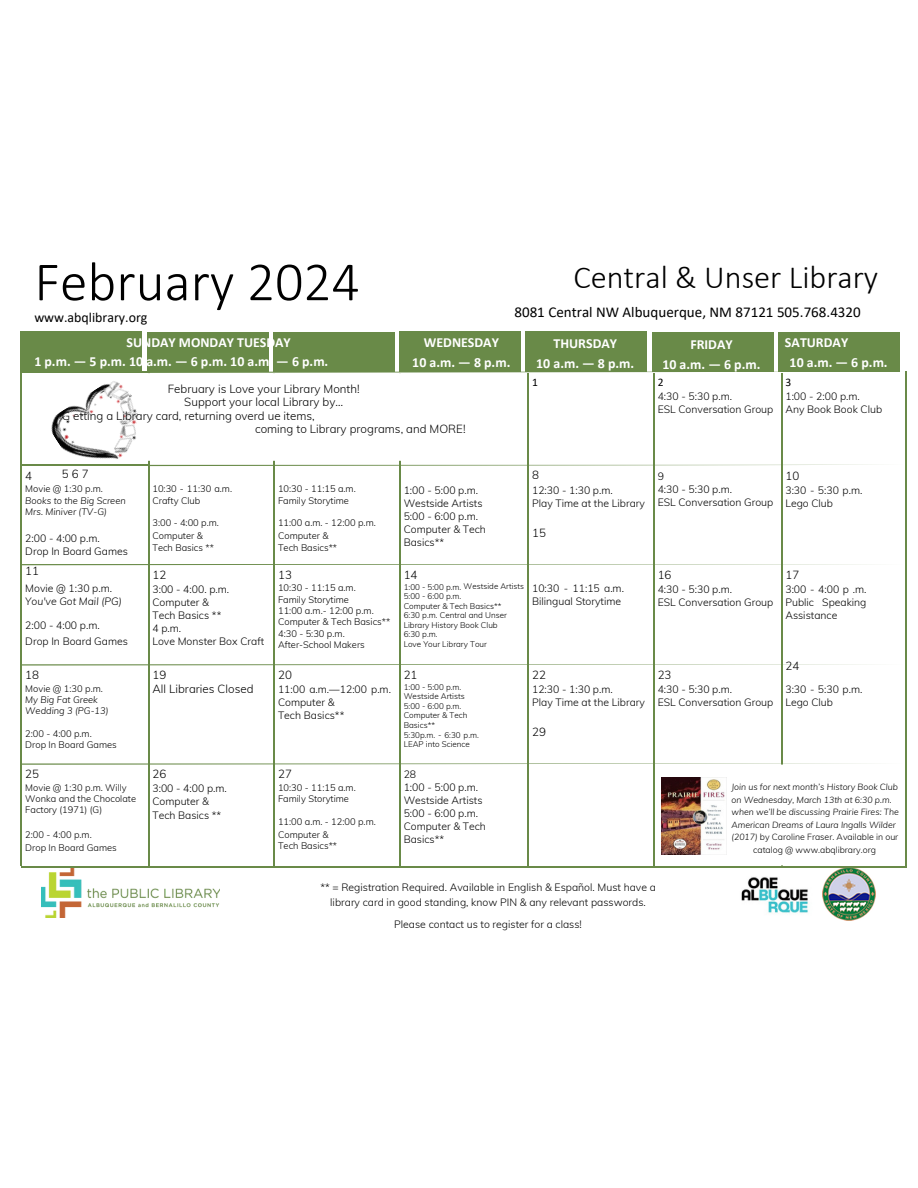
<style>
.page{position:relative;width:918px;height:1188px;background:#fff}
.page>*{position:absolute;margin:0;border:0;box-sizing:border-box;transform-origin:0 0}
.t1{font:300 55.65px "Calibri";color:#000}
.t2{font:300 32.4px "Calibri";color:#000}
.t3{font:15px "Calibri";color:#000}
.t4{font:700 13.95px/20px "Calibri";color:#fff;text-align:center}
.t5{font:13.95px "Calibri";color:#000}
.t6{font:300 11.55px/14px "Muli";color:#000}
.t7{font:11.55px "Calibri";color:#000}
.t8{font:300 10.5px/13px "Muli";color:#000}
.t9{font:italic 300 10.5px "Muli";color:#000}
.t10{font:300 9.3px/11.2px "Muli";color:#000}
.t11{font:italic 300 9.3px/11.2px "Muli";color:#000}
.t12{font:italic 300 8.7px/13px "Muli";color:#000}
.t13{font:300 8.7px/13px "Muli";color:#000;text-align:center}
.t14{font:300 8.1px/9.6px "Muli";color:#000}
.t15{font:300 7.95px "Muli";letter-spacing:.005em;color:#000}
.s1{font-size:8.1px}
.s2{font-style:italic}
</style>
<div class="page">
<div style="left:778px;top:332px;width:122px;height:42px;background:#698a48"></div>
<div style="left:147px;top:333px;width:121px;height:41px;background:#698a48"></div>
<div style="left:273px;top:333px;width:122px;height:41px;background:#698a48"></div>
<div style="left:400px;top:332px;width:121px;height:41px;background:#698a48"></div>
<div style="left:526px;top:332px;width:121px;height:41px;background:#698a48"></div>
<div style="left:652px;top:332px;width:121px;height:42px;background:#698a48"></div>
<div style="left:21px;top:332px;width:121px;height:41px;background:#698a48"></div>
<img style="left:42px;top:867px;width:177px;height:50px">
<img style="left:823px;top:868px;width:53px;height:53px">
<img style="left:730px;top:867px;width:89px;height:46px">
<div style="left:654px;top:372px;width:127px;height:93px;background:#fff"></div>
<div style="left:781px;top:372px;width:126px;height:93px;background:#fff"></div>
<hr style="left:21px;top:372px;width:1px;height:93px;background:#698a48">
<hr style="left:274px;top:373px;width:1px;height:493px;background:#698a48">
<hr style="left:399px;top:373px;width:1px;height:493px;background:#698a48">
<hr style="left:528px;top:373px;width:1px;height:493px;background:#698a48">
<hr style="left:653px;top:373px;width:1px;height:493px;background:#698a48">
<hr style="left:781px;top:373px;width:1px;height:493px;background:#698a48">
<hr style="left:906px;top:372px;width:1px;height:494px;background:#698a48">
<hr style="left:21px;top:465px;width:1px;height:401px;background:#698a48">
<hr style="left:148px;top:466px;width:1px;height:400px;background:#698a48">
<hr style="left:21px;top:372px;width:128px;height:1px;background:#698a48">
<hr style="left:22px;top:465px;width:127px;height:1px;background:#698a48">
<svg style="left:150px;top:372px;width:756px;height:1px"></svg>
<svg style="left:157px;top:465px;width:749px;height:1px"></svg>
<svg style="left:22px;top:564px;width:884px;height:1px"></svg>
<svg style="left:22px;top:664px;width:884px;height:2px"></svg>
<svg style="left:22px;top:763px;width:884px;height:2px"></svg>
<hr style="left:21px;top:866px;width:507px;height:1px;background:#698a48">
<hr style="left:528px;top:866px;width:379px;height:1px;background:#698a48">
<div style="left:42px;top:374px;width:470px;height:86px;background:#fff"></div>
<img style="left:45px;top:381px;width:112px;height:101px">
<img style="left:661px;top:777px;width:64px;height:78px">
<h1 class="t1" style="left:34px;top:258px;width:327px">February 2024</h1>
<h3 class="t5" style="left:34px;top:311px;width:115px">www.abqlibrary.org</h3>
<h3 class="t4" style="left:34px;top:334px;width:296px;line-height:19.2px;text-align:left;text-indent:92px">SUNDAY MONDAY TUESDAY<br>1 p.m. — 5 p.m. 10 a.m. — 6 p.m. 10 a.m. — 6 p.m.</h3>
<h2 class="t2" style="left:573px;top:263px;width:306px">Central &amp; Unser Library</h2>
<h3 class="t3" style="left:514px;top:306px;width:348px">8081 Central NW Albuquerque, NM 87121 505.768.4320</h3>
<h3 class="t4" style="left:412px;top:334px;width:100px">WEDNESDAY<br>10 a.m. — 8 p.m.</h3>
<h3 class="t4" style="left:536px;top:335px;width:100px">THURSDAY<br>10 a.m. — 8 p.m.</h3>
<h3 class="t4" style="left:662px;top:336px;width:100px">FRIDAY<br>10 a.m. — 6 p.m.</h3>
<h3 class="t4" style="left:790px;top:334px;width:100px;text-align:left;text-indent:-5px">SATURDAY<br>10 a.m. — 6 p.m.</h3>
<p class="t7" style="left:532px;top:377px;width:7px">1</p>
<p class="t7" style="left:658px;top:377px;width:7px">2</p>
<p class="t7" style="left:785px;top:377px;width:7px">3</p>
<p class="t6" style="left:168px;top:382px;width:193px">February is Love your Library Month!</p>
<p class="t6" style="left:184px;top:395px;width:160px">Support your local Library by…</p>
<p class="t6" style="left:62px;top:409px;width:254px">G etting a Library card, returning overd ue items,</p>
<p class="t6" style="left:255px;top:422px;width:212px">coming to Library programs, and MORE!</p>
<p class="t6" style="left:62px;top:467px;width:28px">567</p>
<p class="t6" style="left:532px;top:468px;width:8px">8</p>
<p class="t8" style="left:658px;top:390px;width:117px">4:30 - 5:30 p.m.<br>ESL Conversation Group</p>
<p class="t8" style="left:785px;top:390px;width:98px">1:00 - 2:00 p.m.<br>Any Book Book Club</p>
<p class="t6" style="left:785px;top:468px;width:15px">10</p>
<p class="t6" style="left:25px;top:468px;width:8px">4</p>
<p class="t8" style="left:658px;top:469px;width:117px">9<br>4:30 - 5:30 p.m.<br>ESL Conversation Group</p>
<p class="t10" style="left:152px;top:483px;width:81px">10:30 - 11:30 a.m.<br>Crafty Club</p>
<p class="t10" style="left:152px;top:516px;width:68px;line-height:13px">3:00 - 4:00 p.m.<br>Computer &amp;</p>
<p class="t10" style="left:152px;top:541px;width:63px">Tech Basics **</p>
<p class="t10" style="left:278px;top:483px;width:79px">10:30 - 11:15 a.m.<br>Family Storytime</p>
<p class="t10" style="left:278px;top:516px;width:99px;line-height:13px">11:00 a.m. - 12:00 p.m.<br>Computer &amp;</p>
<p class="t10" style="left:278px;top:541px;width:61px">Tech Basics**</p>
<p class="t10" style="left:25px;top:483px;width:79px">Movie @ 1:30 p.m.</p>
<p class="t11" style="left:25px;top:495px;width:102px">Books to the Big Screen<br>Mrs. Miniver (TV-G)</p>
<p class="t8" style="left:404px;top:484px;width:84px">1:00 - 5:00 p.m.<br>Westside Artists<br>5:00 - 6:00 p.m.<br>Computer &amp; Tech<br>Basics**</p>
<p class="t8" style="left:532px;top:484px;width:114px">12:30 - 1:30 p.m.<br>Play Time at the Library</p>
<p class="t8" style="left:785px;top:484px;width:79px">3:30 - 5:30 p.m.<br>Lego Club</p>
<p class="t6" style="left:532px;top:525px;width:15px">15</p>
<p class="t8" style="left:25px;top:531px;width:104px">2:00 - 4:00 p.m.<br>Drop In Board Games</p>
<p class="t6" style="left:25px;top:564px;width:15px">11</p>
<p class="t8" style="left:25px;top:582px;width:88px">Movie @ 1:30 p.m.</p>
<p class="t9" style="left:25px;top:595px;width:98px">You've Got Mail (PG)</p>
<p class="t8" style="left:25px;top:617px;width:104px;line-height:15.6px">2:00 - 4:00 p.m.<br>Drop In Board Games</p>
<p class="t6" style="left:152px;top:567px;width:15px">12</p>
<p class="t6" style="left:278px;top:567px;width:15px">13</p>
<p class="t6" style="left:658px;top:567px;width:15px">16</p>
<p class="t6" style="left:404px;top:567px;width:15px">14</p>
<p class="t6" style="left:785px;top:567px;width:15px">17</p>
<p class="t15" style="left:404px;top:581px;width:122px"><span class="s1">1:00 - 5:00 p.m.</span> Westside Artists</p>
<p class="t14" style="left:404px;top:591px;width:105px">5:00 - 6:00 p.m.<br>Computer &amp; Tech Basics**<br>6:30 p.m. Central and Unser<br>Library History Book Club<br>6:30 p.m.<br>Love Your Library Tour</p>
<p class="t8" style="left:532px;top:582px;width:93px">10:30 - 11:15 a.m.<br>Bilingual Storytime</p>
<p class="t10" style="left:278px;top:582px;width:114px">10:30 - 11:15 a.m.<br>Family Storytime<br>11:00 a.m.- 12:00 p.m.<br>Computer &amp; Tech Basics**<br>4:30 - 5:30 p.m.<br>After-School Makers</p>
<p class="t8" style="left:785px;top:583px;width:83px;text-align:justify">3:00 - 4:00 p .m.<br>Public Speaking Assistance</p>
<p class="t8" style="left:152px;top:583px;width:113px">3:00 - 4:00. p.m.<br>Computer &amp;<br>Tech Basics **<br>4 p.m.<br>Love Monster Box Craft</p>
<p class="t8" style="left:658px;top:583px;width:117px">4:30 - 5:30 p.m.<br>ESL Conversation Group</p>
<p class="t6" style="left:25px;top:667px;width:15px">18</p>
<p class="t10" style="left:25px;top:682px;width:79px">Movie @ 1:30 p.m.</p>
<p class="t11" style="left:25px;top:694px;width:85px">My Big Fat Greek<br>Wedding 3 (PG-13)</p>
<p class="t10" style="left:25px;top:728px;width:93px">2:00 - 4:00 p.m.<br>Drop In Board Games</p>
<p class="t6" style="left:152px;top:667px;width:103px">19<br>All Libraries Closed</p>
<p class="t6" style="left:278px;top:667px;width:15px">20</p>
<p class="t8" style="left:278px;top:683px;width:114px">11:00 a.m.—12:00 p.m.<br>Computer &amp;<br>Tech Basics**</p>
<p class="t6" style="left:404px;top:667px;width:15px">21</p>
<p class="t14" style="left:404px;top:682px;width:77px">1:00 - 5:00 p.m.<br>Westside Artists<br>5:00 - 6:00 p.m.<br>Computer &amp; Tech<br>Basics**<br>5:30p.m. - 6:30 p.m.<br>LEAP into Science</p>
<p class="t6" style="left:532px;top:667px;width:15px">22</p>
<p class="t8" style="left:532px;top:683px;width:114px">12:30 - 1:30 p.m.<br>Play Time at the Library</p>
<p class="t6" style="left:532px;top:725px;width:15px">29</p>
<p class="t6" style="left:658px;top:667px;width:15px">23</p>
<p class="t8" style="left:658px;top:683px;width:117px">4:30 - 5:30 p.m.<br>ESL Conversation Group</p>
<p class="t6" style="left:785px;top:658px;width:15px">24</p>
<p class="t8" style="left:785px;top:683px;width:79px">3:30 - 5:30 p.m.<br>Lego Club</p>
<p class="t6" style="left:25px;top:767px;width:15px">25</p>
<p class="t10" style="left:25px;top:782px;width:112px">Movie @ 1:30 p.m. Willy<br>Wonka and the Chocolate<br>Factory (1971) (G)</p>
<p class="t10" style="left:25px;top:828px;width:93px;line-height:13px">2:00 - 4:00 p.m.<br>Drop In Board Games</p>
<p class="t6" style="left:152px;top:767px;width:15px">26</p>
<p class="t8" style="left:152px;top:782px;width:76px">3:00 - 4:00 p.m.<br>Computer &amp;<br>Tech Basics **</p>
<p class="t6" style="left:278px;top:767px;width:15px">27</p>
<p class="t10" style="left:278px;top:782px;width:79px">10:30 - 11:15 a.m.<br>Family Storytime</p>
<p class="t10" style="left:278px;top:815px;width:99px;line-height:13px">11:00 a.m. - 12:00 p.m.<br>Computer &amp;</p>
<p class="t10" style="left:278px;top:840px;width:61px">Tech Basics**</p>
<p class="t8" style="left:404px;top:768px;width:84px">28<br>1:00 - 5:00 p.m.<br>Westside Artists<br>5:00 - 6:00 p.m.<br>Computer &amp; Tech<br>Basics**</p>
<p class="t12" style="left:731px;top:780px;width:168px">Join us for next month’s History Book Club on Wednesday, March 13th at 6:30 p.m.</p>
<p class="t12" style="left:731px;top:805px;width:169px">when we’ll be discussing Prairie Fires: The<br>American Dreams of Laura Ingalls Wilder</p>
<p class="t13" style="left:731px;top:831px;width:168px"><span class="s2">(2017)</span> by Caroline Fraser. Available in our catalog @ www.abqlibrary.org</p>
<p class="t8" style="left:320px;top:880px;width:337px;line-height:14.9px;text-align:center">** = Registration Required. Available in English &amp; Español. Must have a library card in good standing, know PIN &amp; any relevant passwords.</p>
<p class="t8" style="left:394px;top:917px;width:189px">Please contact us to register for a class!</p>
</div>
